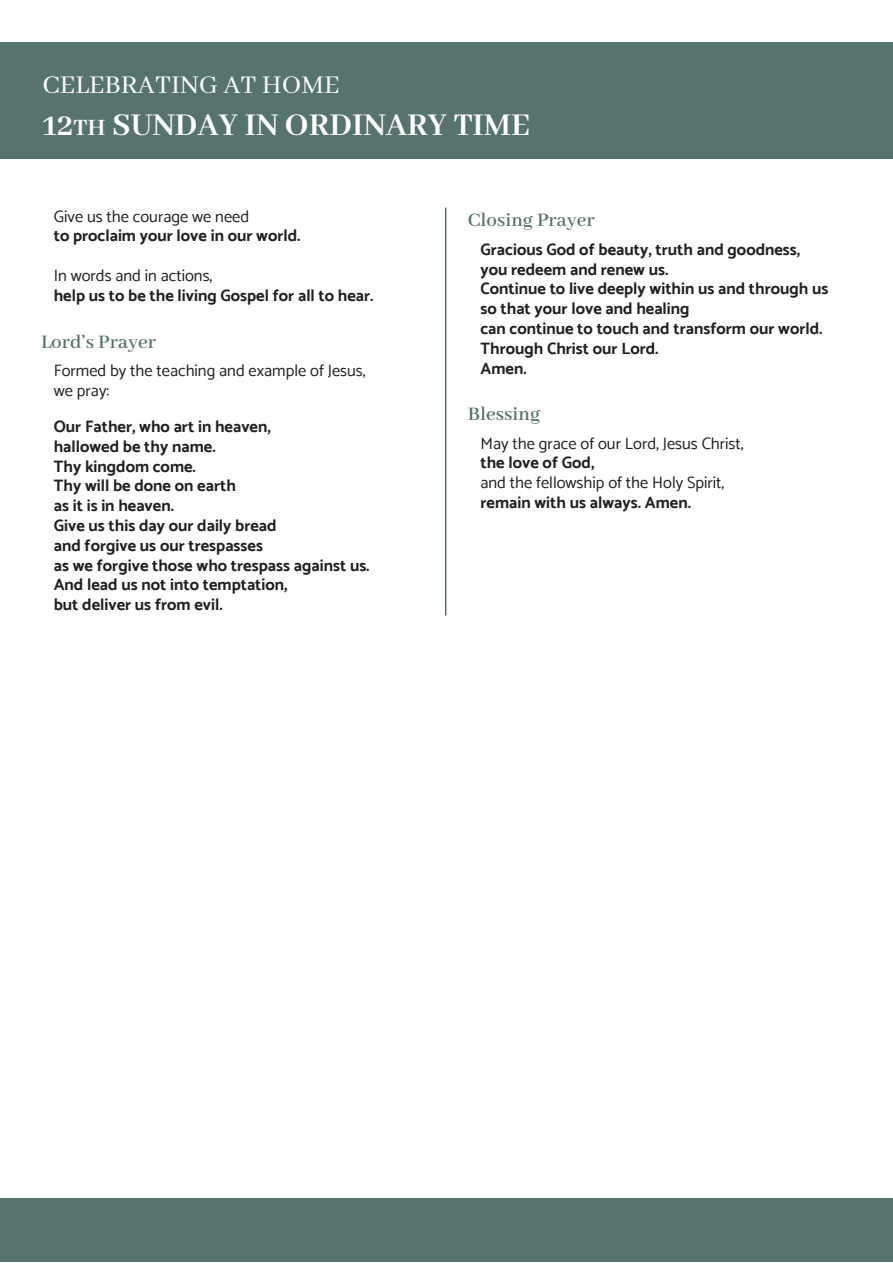
<style>
.page{position:relative;width:893px;height:1263px;background:#fff}
.page>*{position:absolute;margin:0;border:0;box-sizing:border-box;transform-origin:0 0}
.Reverse_Subhead{font:700 34.5px "Abhaya Libre";color:#fff}
.Reverse_Heading{font:28.5px "Abhaya Libre";color:#fff}
.Small_Heads{font:600 21px "Abhaya Libre";color:#55736e}
.Indented_basic{font:700 16.5px/19.8px "Catamaran";color:#231f20}
.Indented_basic-2{font:16.5px "Catamaran";color:#231f20}
.s1{font-size:25.5px}
</style>
<div class="page">
<div style="left:0;top:43px;width:893px;height:116px;background:#57736e"></div>
<div style="left:0;top:1198px;width:893px;height:64px;background:#57736e"></div>
<hr style="left:445px;top:208px;width:1px;height:407px;background:#55736e">
<p class="Reverse_Heading" style="left:43px;top:69px;width:298px">CELEBRATING AT HOME</p>
<p class="Reverse_Subhead" style="left:43px;top:106px;width:489px">12<span class="s1">TH</span> SUNDAY IN ORDINARY TIME</p>
<p class="Indented_basic-2" style="left:54px;top:206px;width:197px">Give us the courage we need</p>
<p class="Indented_basic" style="left:54px;top:226px;width:248px">to proclaim your love in our world.</p>
<p class="Indented_basic-2" style="left:54px;top:266px;width:160px">In words and in actions,</p>
<p class="Indented_basic" style="left:54px;top:285px;width:321px">help us to be the living Gospel for all to hear.</p>
<p class="Small_Heads" style="left:41px;top:330px;width:117px">Lord’s Prayer</p>
<p class="Indented_basic-2" style="left:54px;top:360px;width:313px">Formed by the teaching and example of Jesus,</p>
<p class="Indented_basic-2" style="left:54px;top:380px;width:57px">we pray:</p>
<p class="Indented_basic" style="left:54px;top:416px;width:219px">Our Father, who art in heaven,</p>
<p class="Indented_basic" style="left:54px;top:436px;width:163px">hallowed be thy name.</p>
<p class="Indented_basic" style="left:54px;top:456px;width:144px">Thy kingdom come.</p>
<p class="Indented_basic" style="left:54px;top:476px;width:184px">Thy will be done on earth</p>
<p class="Indented_basic" style="left:54px;top:495px;width:122px">as it is in heaven.</p>
<p class="Indented_basic" style="left:54px;top:515px;width:224px">Give us this day our daily bread</p>
<p class="Indented_basic" style="left:54px;top:535px;width:211px">and forgive us our trespasses</p>
<p class="Indented_basic" style="left:54px;top:555px;width:317px">as we forgive those who trespass against us.</p>
<p class="Indented_basic" style="left:54px;top:575px;width:235px">And lead us not into temptation,</p>
<p class="Indented_basic" style="left:54px;top:594px;width:171px">but deliver us from evil.</p>
<p class="Small_Heads" style="left:468px;top:209px;width:129px">Closing Prayer</p>
<p class="Indented_basic" style="left:480px;top:239px;width:321px">Gracious God of beauty, truth and goodness,</p>
<p class="Indented_basic" style="left:480px;top:259px;width:189px">you redeem and renew us.</p>
<p class="Indented_basic" style="left:480px;top:279px;width:349px">Continue to live deeply within us and through us</p>
<p class="Indented_basic" style="left:480px;top:299px;width:211px">so that your love and healing</p>
<p class="Indented_basic" style="left:480px;top:318px;width:344px">can continue to touch and transform our world.<br>Through Christ our Lord.</p>
<p class="Indented_basic" style="left:480px;top:358px;width:48px">Amen.</p>
<p class="Small_Heads" style="left:468px;top:403px;width:74px">Blessing</p>
<p class="Indented_basic-2" style="left:480px;top:433px;width:265px">May the grace of our Lord, Jesus Christ,</p>
<p class="Indented_basic" style="left:480px;top:453px;width:116px">the love of God,</p>
<p class="Indented_basic-2" style="left:480px;top:473px;width:245px">and the fellowship of the Holy Spirit,</p>
<p class="Indented_basic" style="left:480px;top:492px;width:212px">remain with us always. Amen.</p>
</div>
